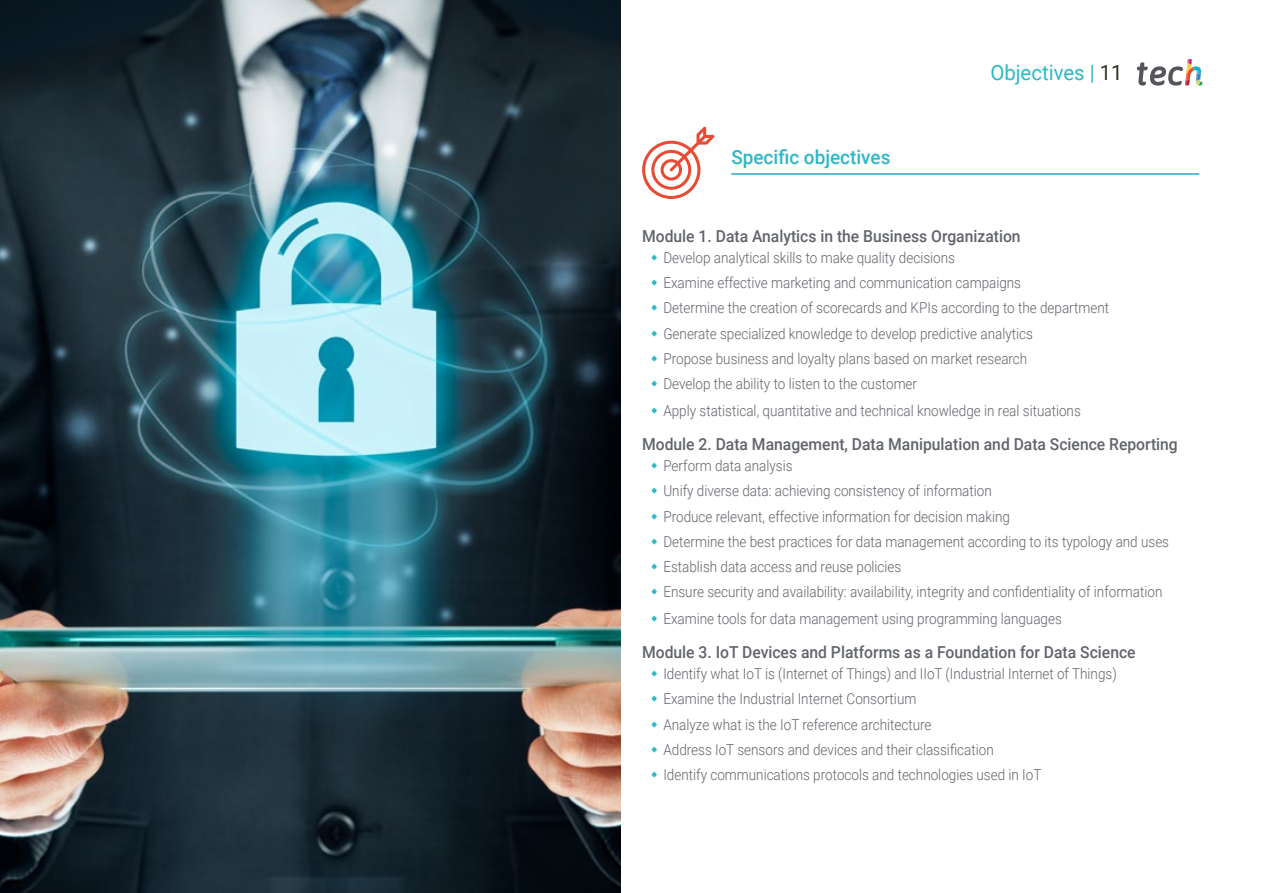
<style>
.page{position:relative;width:1263px;height:893px;background:#fff}
.page>*{position:absolute;margin:0;border:0;box-sizing:border-box;transform-origin:0 0}
.t1{font:21px "Roboto";color:#2db8c5}
.t2{font:500 19.5px "Roboto";color:#2db8c5}
.t3{font:500 16.5px "Roboto";color:#61646a;scale:.95 1}
.t4{font:300 15px/25.2px "Roboto";color:#61646a;scale:.9 1}
.s1{color:#312e20}
</style>
<div class="page">
<svg style="left:642px;top:127px;width:72px;height:72px"></svg>
<hr style="left:731px;top:174px;width:468px;height:1px;background:#2db8c5">
<svg style="left:1137px;top:59px;width:65px;height:27px"></svg>
<img style="left:0;top:0;width:621px;height:893px">
<h2 class="t2" style="left:731px;top:143px;width:161px">Specific objectives</h2>
<h1 class="t1" style="left:990px;top:57px;width:134px">Objectives | <span class="s1">11</span></h1>
<p class="t3" style="left:642px;top:225px;width:400px">Module 1. Data Analytics in the Business Organization</p>
<p class="t4" style="left:663px;top:244px;width:497px">Develop analytical skills to make quality decisions<br>Examine effective marketing and communication campaigns<br>Determine the creation of scorecards and KPIs according to the department Generate specialized knowledge to develop predictive analytics<br>Propose business and loyalty plans based on market research<br>Develop the ability to listen to the customer</p>
<p class="t4" style="left:663px;top:397px;width:465px">Apply statistical, quantitative and technical knowledge in real situations</p>
<p class="t3" style="left:642px;top:433px;width:565px">Module 2. Data Management, Data Manipulation and Data Science Reporting</p>
<p class="t4" style="left:663px;top:453px;width:563px">Perform data analysis<br>Unify diverse data: achieving consistency of information<br>Produce relevant, effective information for decision making<br>Determine the best practices for data management according to its typology and uses Establish data access and reuse policies<br>Ensure security and availability: availability, integrity and confidentiality of information</p>
<p class="t4" style="left:663px;top:605px;width:444px">Examine tools for data management using programming languages</p>
<p class="t3" style="left:642px;top:641px;width:521px">Module 3. IoT Devices and Platforms as a Foundation for Data Science</p>
<p class="t4" style="left:663px;top:661px;width:505px">Identify what IoT is (Internet of Things) and IIoT (Industrial Internet of Things)<br>Examine the Industrial Internet Consortium<br>Analyze what is the IoT reference architecture<br>Address IoT sensors and devices and their classification<br>Identify communications protocols and technologies used in IoT</p>
</div>
